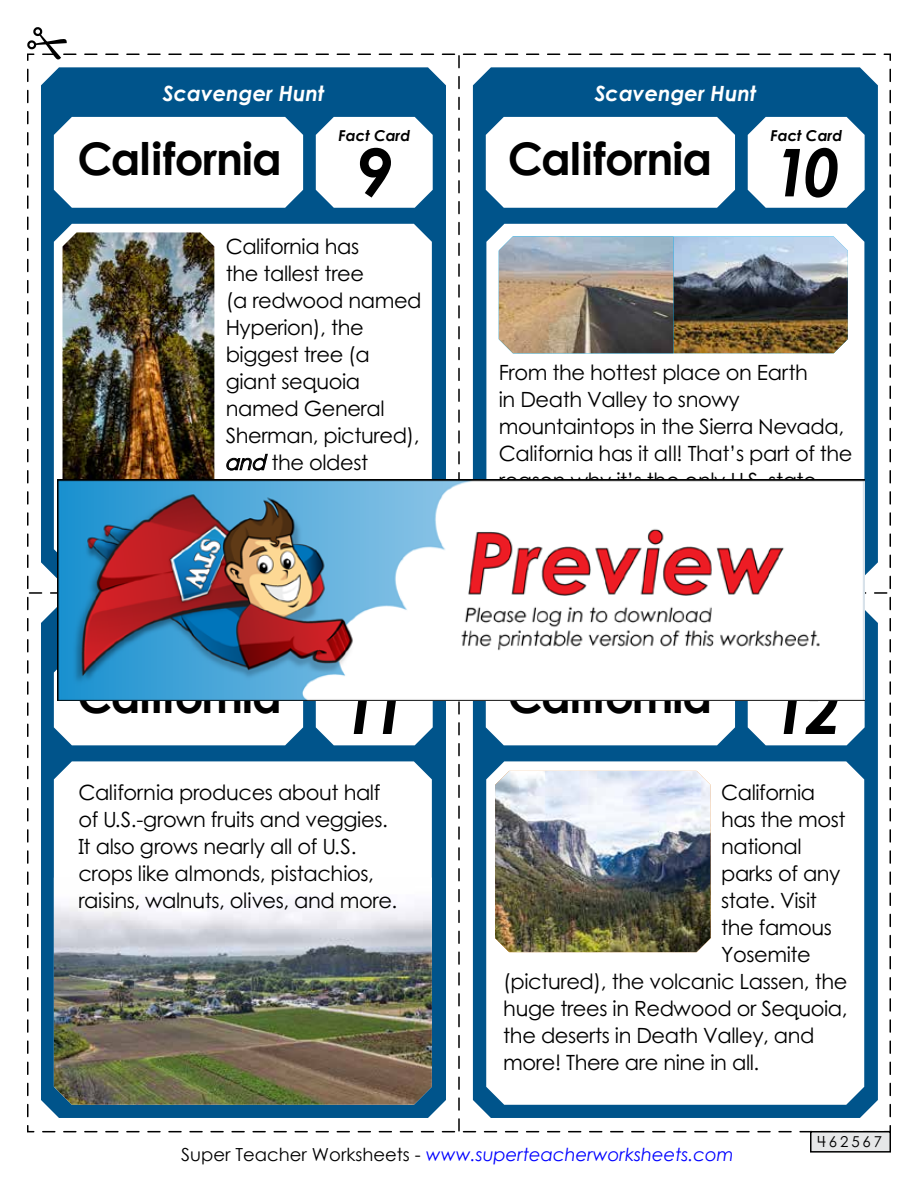
<style>
.page{position:relative;width:918px;height:1188px;background:#fff}
.page>*{position:absolute;margin:0;border:0;box-sizing:border-box;transform-origin:0 0}
.t1{font:italic 700 66px "Century STW4";color:#000}
.t2{font:700 45px "Century STW4";letter-spacing:-.02em;color:#000}
.t3{font:21px/27px "Century STW4";letter-spacing:-.02em;color:#000}
.t4{font:italic 700 21px "Century STW4";color:#fff}
.t5{font:italic 18px "Century Gothic 2";color:#00f}
.t6{font:italic 700 15px "Century STW4";color:#000}
.t7{font:15px "Century STW4";letter-spacing:.2em;color:#000}
.s1{font-style:italic}
.s2{font-style:normal;color:#000}
</style>
<div class="page">
<div style="left:811px;top:1132px;width:79px;height:20px;background:#e6e7e8"></div>
<div style="left:810px;top:1131px;width:81px;height:22px;border:2px solid #000"></div>
<img style="left:27px;top:27px;width:864px;height:1105px">
<img style="left:57px;top:480px;width:808px;height:220px">
<p class="t4" style="left:163px;top:77px;width:163px">Scavenger Hunt</p>
<p class="t4" style="left:595px;top:77px;width:163px">Scavenger Hunt</p>
<h2 class="t2" style="left:78px;top:125px;width:206px">California</h2>
<p class="t6" style="left:339px;top:124px;width:73px">Fact Card</p>
<h1 class="t1" style="left:356px;top:122px;width:38px">9</h1>
<h2 class="t2" style="left:508px;top:125px;width:206px">California</h2>
<p class="t6" style="left:771px;top:124px;width:73px">Fact Card</p>
<h1 class="t1" style="left:773px;top:122px;width:69px">10</h1>
<p class="t3" style="left:226px;top:232px;width:198px">California has<br>the tallest tree<br>(a redwood named<br>Hyperion), the biggest tree (a giant sequoia named General<br>Sherman, pictured), <span class="s1">and</span> the oldest</p>
<h2 class="t2" style="left:78px;top:663px;width:206px">California</h2>
<h1 class="t1" style="left:342px;top:660px;width:68px">11</h1>
<p class="t3" style="left:499px;top:359px;width:355px">From the hottest place on Earth<br>in Death Valley to snowy mountaintops in the Sierra Nevada,<br>California has it all! That’s part of the reason why it’s the only U.S. state</p>
<h2 class="t2" style="left:508px;top:663px;width:206px">California</h2>
<h1 class="t1" style="left:771px;top:660px;width:71px">12</h1>
<p class="t3" style="left:78px;top:779px;width:321px">California produces about half of U.S.-grown fruits and veggies.<br>It also grows nearly all of U.S. crops like almonds, pistachios, raisins, walnuts, olives, and more.</p>
<p class="t3" style="left:721px;top:779px;width:96px">California</p>
<p class="t3" style="left:721px;top:806px;width:126px">has the most</p>
<p class="t3" style="left:721px;top:833px;width:82px">national</p>
<p class="t3" style="left:721px;top:860px;width:121px">parks of any</p>
<p class="t3" style="left:721px;top:887px;width:97px">state. Visit</p>
<p class="t3" style="left:721px;top:914px;width:112px">the famous</p>
<p class="t3" style="left:721px;top:941px;width:91px">Yosemite</p>
<p class="t3" style="left:503px;top:968px;width:346px">(pictured), the volcanic Lassen, the</p>
<p class="t3" style="left:503px;top:995px;width:346px">huge trees in Redwood or Sequoia,</p>
<p class="t3" style="left:503px;top:1022px;width:313px">the deserts in Death Valley, and</p>
<p class="t3" style="left:503px;top:1049px;width:258px">more! There are nine in all.</p>
<p class="t5" style="left:181px;top:1142px;width:554px"><span class="s2">Super Teacher Worksheets -</span> www.superteacherworksheets.com</p>
<p class="t7" style="left:817px;top:1131px;width:66px">462567</p>
</div>
